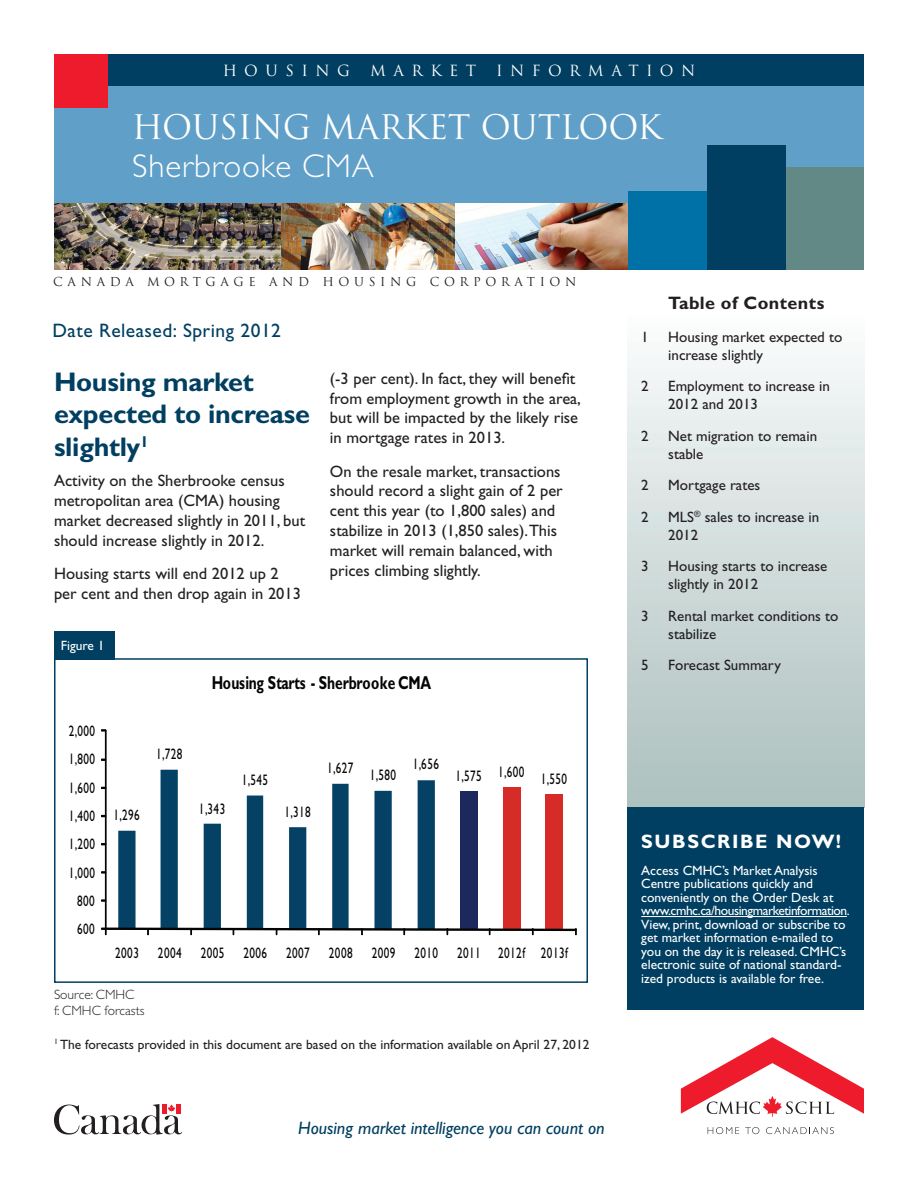
<style>
.page{position:relative;width:918px;height:1188px;background:#fff}
.page>*{position:absolute;margin:0;border:0;box-sizing:border-box;transform-origin:0 0}
.t1{font:33px "Trajan";letter-spacing:-.01em;color:#fff}
.t2{font:300 33px "Gill Sans Std";letter-spacing:.025em;color:#fff}
.t3{font:700 27px/32.4px "Gill Sans Std";letter-spacing:-.01em;color:#003f61}
.t4{font:19.5px "Gill Sans Std";letter-spacing:.025em;color:#003f61}
.t5{font:700 19.5px "Gill Sans Std";letter-spacing:.08em;color:#fff}
.t6{font:700 18.75px "Gill Sans Std";letter-spacing:-.02em;color:#040503;scale:.74 1}
.t7{font:italic 18px "Gill Sans Std";color:#003f61}
.t8{font:700 18px "Gill Sans Std";letter-spacing:.025em;color:#231f20}
.t9{font:16.5px/19.8px "Gill Sans Std";color:#231f20}
.t10{font:15.3px "Gill Sans Std";letter-spacing:.04em;color:#040503;scale:.74 1}
.t11{font:15px/18px "Gill Sans Std";color:#231f20}
.t12{font:15px "Trajan";letter-spacing:.5em;color:#fff}
.t13{font:13.5px/13.5px "Gill Sans Std";color:#fff}
.t14{font:13.5px "Gill Sans Std";color:#231f20}
.t15{font:300 13.5px/16.2px "Gill Sans Std";color:#231f20}
.t16{font:12px "Trajan";letter-spacing:.39em;color:#231f20}
</style>
<div class="page">
<img style="left:54px;top:202px;width:228px;height:68px">
<img style="left:282px;top:202px;width:346px;height:68px">
<div style="left:54px;top:54px;width:810px;height:148px;background:#609fc7"></div>
<div style="left:54px;top:54px;width:810px;height:31px;background:#003f61"></div>
<div style="left:628px;top:191px;width:79px;height:79px;background:#0071a7"></div>
<div style="left:785px;top:168px;width:79px;height:102px;background:#628986"></div>
<div style="left:707px;top:145px;width:78px;height:125px;background:#003f61"></div>
<div style="left:54px;top:54px;width:54px;height:54px;background:#ee1b2c"></div>
<svg style="left:681px;top:1037px;width:183px;height:80px"></svg>
<svg style="left:708px;top:1127px;width:31px;height:7px"></svg>
<svg style="left:745px;top:1127px;width:14px;height:7px"></svg>
<svg style="left:766px;top:1127px;width:68px;height:7px"></svg>
<svg style="left:54px;top:1104px;width:128px;height:31px"></svg>
<div style="left:628px;top:270px;width:236px;height:537px;background:linear-gradient(to bottom,#fff,#abbfbd)"></div>
<div style="left:628px;top:807px;width:236px;height:203px;background:#003f61"></div>
<hr style="left:641px;top:916px;width:206px;height:1px;background:#fff">
<svg style="left:104px;top:729px;width:417px;height:198px"></svg>
<div style="left:460px;top:791px;width:17px;height:138px;background:#1d285c"></div>
<div style="left:503px;top:787px;width:17px;height:142px;background:#d62b27"></div>
<div style="left:545px;top:794px;width:18px;height:135px;background:#d62b27"></div>
<svg style="left:118px;top:770px;width:317px;height:157px"></svg>
<div style="left:105px;top:730px;width:2px;height:199px;border:1px solid #040503"></div>
<svg style="left:101px;top:899px;width:5px;height:3px"></svg>
<svg style="left:101px;top:927px;width:476px;height:8px"></svg>
<div style="left:54px;top:658px;width:534px;height:325px;border:2px solid #003f61"></div>
<div style="left:54px;top:631px;width:60px;height:29px;background:#003f61"></div>
<p class="t12" style="left:223px;top:61px;width:129px">HOUSING</p>
<p class="t12" style="left:370px;top:61px;width:108px">MARKET</p>
<p class="t12" style="left:496px;top:61px;width:201px">INFORMATION</p>
<h1 class="t1" style="left:132px;top:108px;width:532px">HOUSI NG MARKET OUTLOOK</h1>
<h1 class="t2" style="left:132px;top:147px;width:243px">Sherbrooke CMA</h1>
<p class="t16" style="left:53px;top:274px;width:525px">CANADA MORTGAGE AND HOUSING CORPORATION</p>
<p class="t4" style="left:52px;top:320px;width:230px">Date Released: Spring 2012</p>
<h2 class="t3" style="left:54px;top:366px;width:257px">Housing market expected to increase slightly<sup>1</sup></h2>
<p class="t9" style="left:54px;top:471px;width:253px">Activity on the Sherbrooke census metropolitan area (CMA) housing market decreased slightly in 2011, but should increase slightly in 2012.</p>
<p class="t9" style="left:54px;top:564px;width:249px">Housing starts will end 2012 up 2 per cent and then drop again in 2013</p>
<p class="t13" style="left:61px;top:639px;width:45px">Figure 1</p>
<p class="t9" style="left:330px;top:368px;width:252px">(-3 per cent). In fact, they will benefit from employment growth in the area, but will be impacted by the likely rise in mortgage rates in 2013.</p>
<p class="t9" style="left:330px;top:461px;width:234px">On the resale market, transactions should record a slight gain of 2 per cent this year (to 1,800 sales) and stabilize in 2013 (1,850 sales).This market will remain balanced, with prices climbing slightly.</p>
<p class="t10" style="left:69px;top:722px;width:37px">2,000</p>
<p class="t10" style="left:69px;top:750px;width:37px">1,800</p>
<p class="t10" style="left:69px;top:779px;width:37px">1,600</p>
<p class="t10" style="left:69px;top:807px;width:37px">1,400</p>
<p class="t10" style="left:69px;top:835px;width:37px">1,200</p>
<p class="t10" style="left:69px;top:864px;width:37px">1,000</p>
<p class="t10" style="left:77px;top:892px;width:25px">800</p>
<p class="t10" style="left:77px;top:920px;width:25px">600</p>
<p class="t6" style="left:212px;top:672px;width:298px">Housing Starts - Sherbrooke CMA</p>
<p class="t10" style="left:114px;top:806px;width:37px">1,296</p>
<p class="t10" style="left:156px;top:745px;width:37px">1,728</p>
<p class="t10" style="left:199px;top:800px;width:37px">1,343</p>
<p class="t10" style="left:242px;top:771px;width:37px">1,545</p>
<p class="t10" style="left:284px;top:803px;width:37px">1,318</p>
<p class="t10" style="left:327px;top:763px;width:95px">1,627 1,580</p>
<p class="t10" style="left:413px;top:755px;width:37px">1,656</p>
<p class="t10" style="left:455px;top:765px;width:95px">1,575 1,600</p>
<p class="t10" style="left:541px;top:770px;width:37px">1,550</p>
<p class="t10" style="left:115px;top:944px;width:613px">2003 2004 2005 2006 2007 2008 2009 2010 2011 2012f 2013f</p>
<p class="t15" style="left:54px;top:987px;width:92px">Source: CMHC<br>f: CMHC forcasts</p>
<p class="t14" style="left:54px;top:1037px;width:537px"><sup>1</sup> The forecasts provided in this document are based on the information available on April 27, 2012</p>
<p class="t7" style="left:298px;top:1118px;width:308px">Housing market intelligence you can count on</p>
<p class="t8" style="left:668px;top:293px;width:158px">Table of Contents</p>
<p class="t11" style="left:641px;top:328px;width:9px">1</p>
<p class="t11" style="left:668px;top:328px;width:176px">Housing market expected to increase slightly</p>
<p class="t11" style="left:641px;top:377px;width:9px">2</p>
<p class="t11" style="left:668px;top:377px;width:163px">Employment to increase in<br>2012 and 2013</p>
<p class="t11" style="left:641px;top:427px;width:9px">2</p>
<p class="t11" style="left:668px;top:427px;width:150px">Net migration to remain stable</p>
<p class="t11" style="left:641px;top:476px;width:9px">2</p>
<p class="t11" style="left:668px;top:476px;width:94px">Mortgage rates</p>
<p class="t11" style="left:641px;top:508px;width:9px">2</p>
<p class="t11" style="left:668px;top:508px;width:153px">MLS<sup>®</sup> sales to increase in<br>2012</p>
<p class="t11" style="left:641px;top:557px;width:9px">3</p>
<p class="t11" style="left:668px;top:557px;width:161px">Housing starts to increase slightly in 2012</p>
<p class="t11" style="left:641px;top:607px;width:9px">3</p>
<p class="t11" style="left:668px;top:607px;width:172px">Rental market conditions to stabilize</p>
<p class="t11" style="left:641px;top:656px;width:9px">5</p>
<p class="t11" style="left:668px;top:656px;width:114px">Forecast Summary</p>
<p class="t5" style="left:641px;top:830px;width:202px">Subscribe Now!</p>
<p class="t13" style="left:641px;top:863px;width:210px">Access CMHC’s Market Analysis Centre publications quickly and conveniently on the Order Desk at www.cmhc.ca/housingmarketinformation.<br>View, print, download or subscribe to get market information e-mailed to you on the day it is released. CMHC’s electronic suite of national standard&shy;ized products is available for free.</p>
</div>
